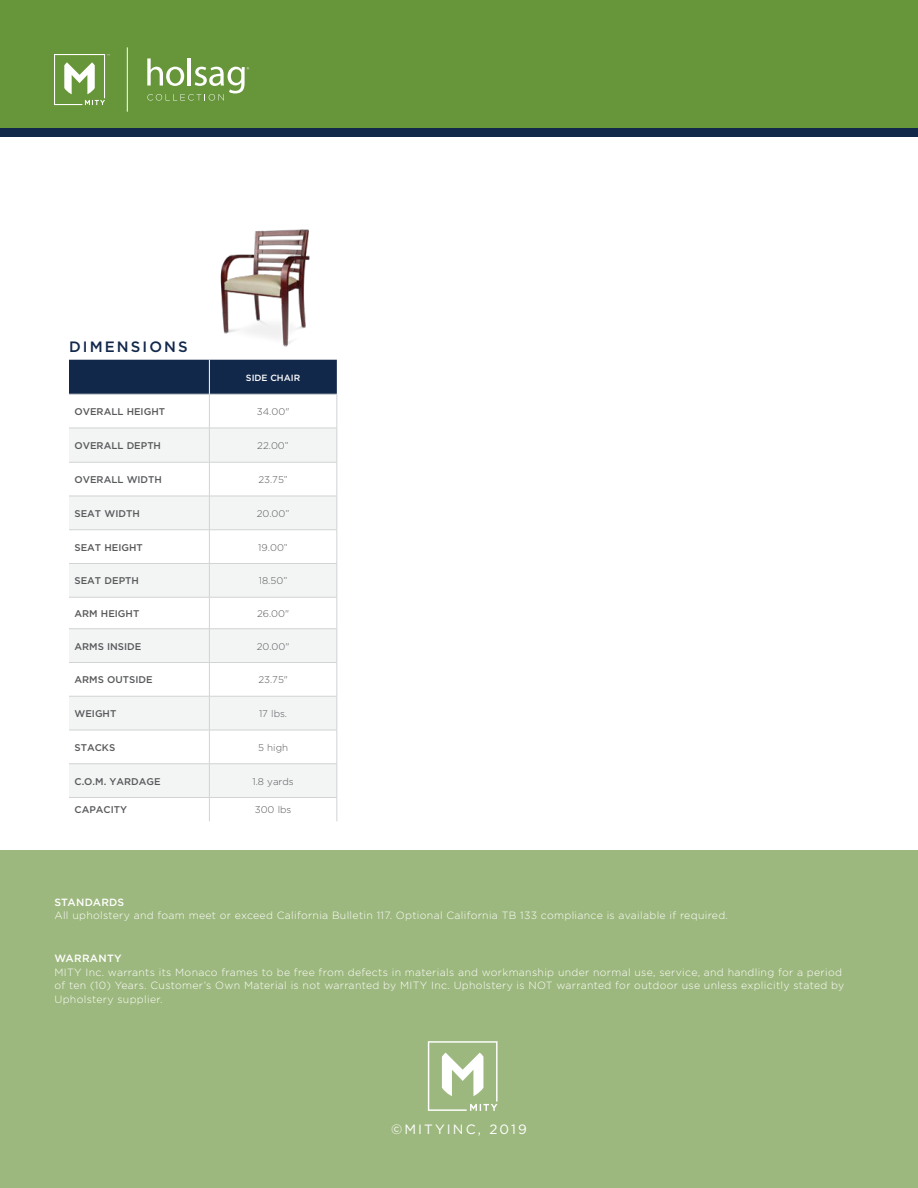
<style>
.page{position:relative;width:918px;height:1188px;background:#fff}
.page>*{position:absolute;margin:0;border:0;box-sizing:border-box;transform-origin:0 0}
.t1{font:500 15px "Gotham";letter-spacing:.14em;color:#12284b}
.t2{font:13.5px "Gotham";letter-spacing:.155em;color:#fff}
.t3{font:300 10.5px/13.5px "Gotham";letter-spacing:.03em;color:#fff}
.t4{font:500 10.5px "Gotham";letter-spacing:.03em;color:#fff}
.t5{font:500 9.75px "Gotham";color:#58595b}
.t6{font:300 9.75px "Gotham";color:#58595b}
.t7{font:500 9px "Gotham";color:#fff}
</style>
<div class="page">
<div style="left:0;top:850px;width:918px;height:338px;background:#9db87e"></div>
<svg style="left:428px;top:1041px;width:70px;height:70px"></svg>
<div style="left:0;top:0;width:918px;height:129px;background:#67963a"></div>
<div style="left:0;top:128px;width:918px;height:9px;background:#12284b"></div>
<svg style="left:147px;top:58px;width:102px;height:43px"></svg>
<svg style="left:54px;top:54px;width:56px;height:51px"></svg>
<hr style="left:127px;top:47px;width:1px;height:65px;background:#fff">
<div style="left:69px;top:360px;width:268px;height:34px;background:#12284b"></div>
<svg style="left:69px;top:429px;width:268px;height:368px;fill:#f3f4f4"></svg>
<hr style="left:209px;top:360px;width:1px;height:34px;background:#fff">
<hr style="left:69px;top:394px;width:140px;height:1px;background:#d1d3d4">
<hr style="left:209px;top:394px;width:128px;height:1px;background:#d1d3d4">
<hr style="left:209px;top:394px;width:1px;height:34px;background:#d1d3d4">
<hr style="left:337px;top:394px;width:1px;height:34px;background:#d1d3d4">
<hr style="left:209px;top:428px;width:1px;height:34px;background:#d1d3d4">
<hr style="left:337px;top:428px;width:1px;height:34px;background:#d1d3d4">
<hr style="left:209px;top:462px;width:1px;height:34px;background:#d1d3d4">
<hr style="left:337px;top:462px;width:1px;height:34px;background:#d1d3d4">
<hr style="left:209px;top:530px;width:1px;height:33px;background:#d1d3d4">
<hr style="left:337px;top:530px;width:1px;height:33px;background:#d1d3d4">
<hr style="left:209px;top:597px;width:1px;height:32px;background:#d1d3d4">
<hr style="left:337px;top:597px;width:1px;height:32px;background:#d1d3d4">
<hr style="left:209px;top:663px;width:1px;height:33px;background:#d1d3d4">
<hr style="left:337px;top:663px;width:1px;height:33px;background:#d1d3d4">
<hr style="left:209px;top:730px;width:1px;height:34px;background:#d1d3d4">
<hr style="left:337px;top:730px;width:1px;height:34px;background:#d1d3d4">
<hr style="left:69px;top:428px;width:140px;height:1px;background:#d1d3d4">
<hr style="left:209px;top:428px;width:128px;height:1px;background:#d1d3d4">
<hr style="left:69px;top:462px;width:140px;height:1px;background:#d1d3d4">
<hr style="left:209px;top:462px;width:128px;height:1px;background:#d1d3d4">
<hr style="left:69px;top:496px;width:140px;height:1px;background:#d1d3d4">
<hr style="left:209px;top:496px;width:128px;height:1px;background:#d1d3d4">
<hr style="left:209px;top:496px;width:1px;height:34px;background:#d1d3d4">
<hr style="left:337px;top:496px;width:1px;height:34px;background:#d1d3d4">
<hr style="left:69px;top:529px;width:140px;height:1px;background:#d1d3d4">
<hr style="left:209px;top:529px;width:128px;height:1px;background:#d1d3d4">
<hr style="left:69px;top:563px;width:140px;height:1px;background:#d1d3d4">
<hr style="left:209px;top:563px;width:128px;height:1px;background:#d1d3d4">
<hr style="left:209px;top:564px;width:1px;height:33px;background:#d1d3d4">
<hr style="left:337px;top:564px;width:1px;height:33px;background:#d1d3d4">
<hr style="left:69px;top:597px;width:140px;height:1px;background:#d1d3d4">
<hr style="left:209px;top:597px;width:128px;height:1px;background:#d1d3d4">
<hr style="left:69px;top:628px;width:140px;height:1px;background:#d1d3d4">
<hr style="left:209px;top:628px;width:128px;height:1px;background:#d1d3d4">
<hr style="left:209px;top:629px;width:1px;height:33px;background:#d1d3d4">
<hr style="left:337px;top:629px;width:1px;height:33px;background:#d1d3d4">
<hr style="left:69px;top:662px;width:140px;height:1px;background:#d1d3d4">
<hr style="left:209px;top:662px;width:128px;height:1px;background:#d1d3d4">
<hr style="left:69px;top:696px;width:140px;height:1px;background:#d1d3d4">
<hr style="left:209px;top:696px;width:128px;height:1px;background:#d1d3d4">
<hr style="left:209px;top:696px;width:1px;height:34px;background:#d1d3d4">
<hr style="left:337px;top:696px;width:1px;height:34px;background:#d1d3d4">
<hr style="left:69px;top:730px;width:140px;height:1px;background:#d1d3d4">
<hr style="left:209px;top:730px;width:128px;height:1px;background:#d1d3d4">
<hr style="left:69px;top:763px;width:140px;height:1px;background:#d1d3d4">
<hr style="left:209px;top:763px;width:128px;height:1px;background:#d1d3d4">
<hr style="left:209px;top:764px;width:1px;height:33px;background:#d1d3d4">
<hr style="left:337px;top:764px;width:1px;height:33px;background:#d1d3d4">
<hr style="left:69px;top:797px;width:140px;height:1px;background:#d1d3d4">
<hr style="left:209px;top:797px;width:128px;height:1px;background:#d1d3d4">
<svg style="left:209px;top:798px;width:1px;height:23px"></svg>
<svg style="left:337px;top:798px;width:1px;height:23px"></svg>
<img style="left:220px;top:229px;width:90px;height:118px">
<h1 class="t1" style="left:69px;top:337px;width:120px">DIMENSIONS</h1>
<p class="t7" style="left:246px;top:371px;width:56px">SIDE CHAIR</p>
<p class="t5" style="left:75px;top:405px;width:92px">OVERALL HEIGHT</p>
<p class="t6" style="left:257px;top:405px;width:34px">34.00"</p>
<p class="t5" style="left:75px;top:439px;width:88px">OVERALL DEPTH</p>
<p class="t6" style="left:257px;top:439px;width:33px">22.00”</p>
<p class="t5" style="left:75px;top:473px;width:89px">OVERALL WIDTH</p>
<p class="t6" style="left:258px;top:473px;width:31px">23.75”</p>
<p class="t5" style="left:75px;top:507px;width:67px">SEAT WIDTH</p>
<p class="t6" style="left:257px;top:507px;width:34px">20.00”</p>
<p class="t5" style="left:75px;top:541px;width:70px">SEAT HEIGHT</p>
<p class="t6" style="left:258px;top:541px;width:31px">19.00”</p>
<p class="t5" style="left:75px;top:574px;width:66px">SEAT DEPTH</p>
<p class="t6" style="left:259px;top:575px;width:30px">18.50”</p>
<p class="t5" style="left:75px;top:607px;width:66px">ARM HEIGHT</p>
<p class="t6" style="left:257px;top:607px;width:34px">26.00"</p>
<p class="t5" style="left:75px;top:640px;width:68px">ARMS INSIDE</p>
<p class="t6" style="left:257px;top:640px;width:34px">20.00"</p>
<p class="t5" style="left:75px;top:673px;width:80px">ARMS OUTSIDE</p>
<p class="t6" style="left:258px;top:674px;width:31px">23.75"</p>
<p class="t5" style="left:75px;top:707px;width:43px">WEIGHT</p>
<p class="t6" style="left:259px;top:707px;width:30px">17 lbs.</p>
<p class="t5" style="left:75px;top:741px;width:42px">STACKS</p>
<p class="t6" style="left:258px;top:741px;width:31px">5 high</p>
<p class="t5" style="left:75px;top:775px;width:88px">C.O.M. YARDAGE</p>
<p class="t6" style="left:252px;top:775px;width:43px">1.8 yards</p>
<p class="t5" style="left:75px;top:803px;width:54px">CAPACITY</p>
<p class="t6" style="left:255px;top:804px;width:38px">300 lbs</p>
<p class="t4" style="left:54px;top:895px;width:71px">STANDARDS</p>
<p class="t3" style="left:54px;top:908px;width:675px">All upholstery and foam meet or exceed California Bulletin 117. Optional California TB 133 compliance is available if required.</p>
<p class="t4" style="left:54px;top:952px;width:69px">WARRANTY</p>
<p class="t3" style="left:54px;top:965px;width:791px">MITY Inc. warrants its Monaco frames to be free from defects in materials and workmanship under normal use, service, and handling for a period of ten (10) Years. Customer’s Own Material is not warranted by MITY Inc. Upholstery is NOT warranted for outdoor use unless explicitly stated by<br>Upholstery supplier.</p>
<p class="t2" style="left:391px;top:1121px;width:137px">©MITYINC, 2019</p>
</div>
